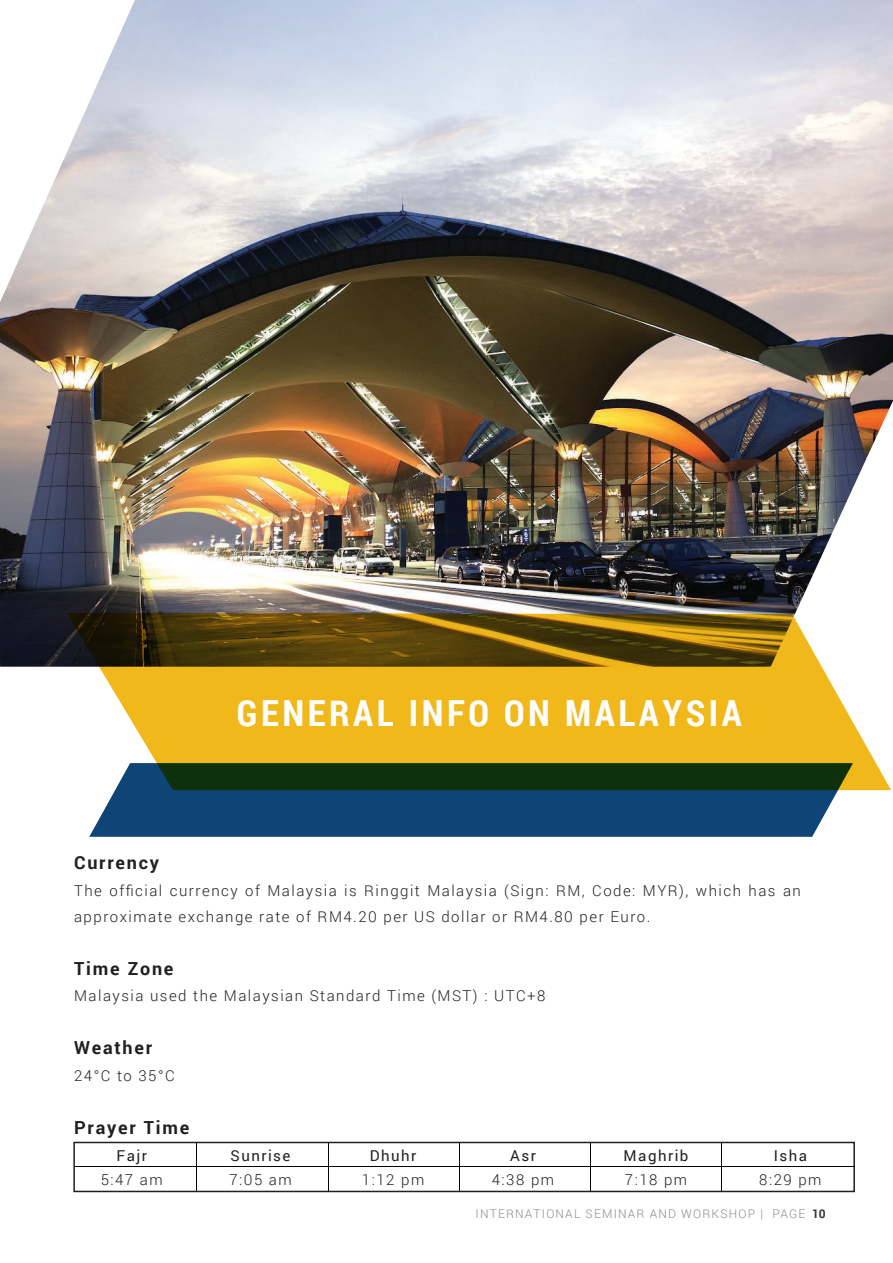
<style>
.page{position:relative;width:893px;height:1263px;background:#fff}
.page>*{position:absolute;margin:0;border:0;box-sizing:border-box;transform-origin:0 0}
.t1{font:700 36px "Roboto Condensed";letter-spacing:.1em;color:#fff}
.t2{font:700 18px "Roboto";letter-spacing:.1em;color:#231f20}
.t3{font:300 15px/26.4px "Roboto";letter-spacing:.1em;color:#231f20}
.t4{font:15px "Roboto";letter-spacing:.1em;color:#231f20}
.t5{font:300 12px "Roboto";letter-spacing:.1em;color:#8a8990}
.s1{font-weight:700;color:#35343c}
</style>
<div class="page">
<img style="left:0;top:0;width:893px;height:667px">
<svg style="left:69px;top:614px;width:820px;height:175px;background:#c59d30"></svg>
<svg style="left:89px;top:763px;width:764px;height:74px;background:#1c485a"></svg>
<div style="left:73px;top:1142px;width:782px;height:50px;background:#fff;border:2px solid #231f20"></div>
<hr style="left:74px;top:1166px;width:780px;height:1px;background:#050504">
<hr style="left:197px;top:1142px;width:1px;height:49px;background:#050504">
<hr style="left:328px;top:1142px;width:1px;height:49px;background:#050504">
<hr style="left:459px;top:1142px;width:1px;height:49px;background:#050504">
<hr style="left:590px;top:1142px;width:1px;height:49px;background:#050504">
<hr style="left:721px;top:1142px;width:1px;height:49px;background:#050504">
<h1 class="t1" style="left:237px;top:688px;width:506px">GENERAL INFO ON MALAYSIA</h1>
<p class="t2" style="left:74px;top:850px;width:86px">Currency</p>
<p class="t3" style="left:74px;top:877px;width:728px">The official currency of Malaysia is Ringgit Malaysia (Sign: RM, Code: MYR), which has an approximate exchange rate of RM4.20 per US dollar or RM4.80 per Euro.</p>
<p class="t2" style="left:74px;top:956px;width:101px">Time Zone</p>
<p class="t3" style="left:74px;top:982px;width:473px">Malaysia used the Malaysian Standard Time (MST) : UTC+8</p>
<p class="t2" style="left:74px;top:1035px;width:80px">Weather</p>
<p class="t3" style="left:74px;top:1062px;width:102px">24°C to 35°C</p>
<p class="t2" style="left:74px;top:1114px;width:117px">Prayer Time</p>
<p class="t4" style="left:116px;top:1145px;width:32px">Fajr</p>
<p class="t4" style="left:231px;top:1145px;width:62px">Sunrise</p>
<p class="t4" style="left:370px;top:1145px;width:48px">Dhuhr</p>
<p class="t4" style="left:510px;top:1145px;width:27px">Asr</p>
<p class="t4" style="left:624px;top:1145px;width:66px">Maghrib</p>
<p class="t4" style="left:774px;top:1145px;width:35px">Isha</p>
<p class="t3" style="left:101px;top:1166px;width:64px">5:47 am</p>
<p class="t3" style="left:229px;top:1166px;width:64px">7:05 am</p>
<p class="t3" style="left:362px;top:1166px;width:64px">1:12 pm</p>
<p class="t3" style="left:492px;top:1166px;width:64px">4:38 pm</p>
<p class="t3" style="left:625px;top:1166px;width:64px">7:18 pm</p>
<p class="t3" style="left:759px;top:1166px;width:64px">8:29 pm</p>
<p class="t5" style="left:476px;top:1205px;width:352px">INTERNATIONAL SEMINAR AND WORKSHOP | PAGE <span class="s1">10</span></p>
</div>
